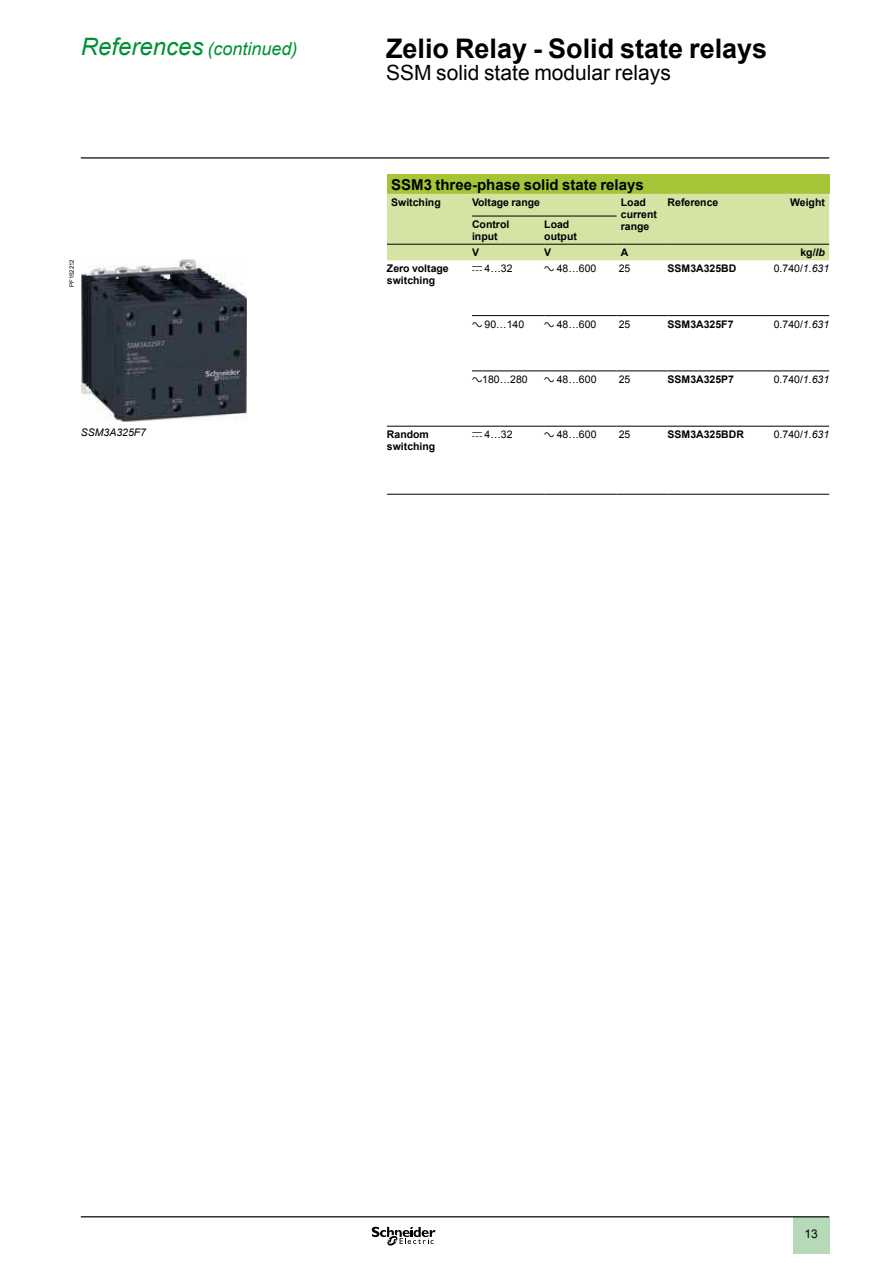
<style>
.page{position:relative;width:893px;height:1263px;background:#fff}
.page>*{position:absolute;margin:0;border:0;box-sizing:border-box;transform-origin:0 0}
.t1{font:700 27px "Arial";color:#000}
.t2{font:21px "Arial";color:#000}
.t3{font:italic 18px "Arial";color:#009037}
.t4{font:700 15px "Arial";color:#000}
.t5{font:12px "Arial";color:#000}
.t6{font:700 10.5px/12px "Arial";color:#000}
.t7{font:10.5px "Arial";color:#000}
.t8{font:italic 10.5px "Arial";color:#000}
.t9{font:6px "Arial";color:#000}
.s1{font-size:24px}
.s2{font-style:italic}
.s3{font-family:"Graph Schneider"}
</style>
<div class="page">
<hr style="left:81px;top:157px;width:748px;height:2px;background:#000">
<div style="left:793px;top:1217px;width:36px;height:37px;background:#b6d9b7"></div>
<hr style="left:81px;top:1216px;width:748px;height:1px;background:#000">
<svg style="left:372px;top:1226px;width:63px;height:20px"></svg>
<div style="left:387px;top:174px;width:442px;height:20px;background:#a4c537"></div>
<div style="left:387px;top:194px;width:442px;height:66px;background:#d5e3a4"></div>
<hr style="left:472px;top:216px;width:72px;height:1px;background:#000">
<hr style="left:544px;top:216px;width:73px;height:1px;background:#000">
<hr style="left:387px;top:244px;width:85px;height:1px;background:#000">
<hr style="left:472px;top:244px;width:72px;height:1px;background:#000">
<hr style="left:544px;top:244px;width:73px;height:1px;background:#000">
<hr style="left:617px;top:244px;width:51px;height:1px;background:#000">
<hr style="left:668px;top:244px;width:93px;height:1px;background:#000">
<hr style="left:761px;top:244px;width:68px;height:1px;background:#000">
<hr style="left:472px;top:315px;width:72px;height:1px;background:#000">
<hr style="left:544px;top:315px;width:73px;height:1px;background:#000">
<hr style="left:617px;top:315px;width:51px;height:1px;background:#000">
<hr style="left:668px;top:315px;width:93px;height:1px;background:#000">
<hr style="left:761px;top:315px;width:68px;height:1px;background:#000">
<hr style="left:472px;top:371px;width:72px;height:1px;background:#000">
<hr style="left:544px;top:371px;width:73px;height:1px;background:#000">
<hr style="left:617px;top:371px;width:51px;height:1px;background:#000">
<hr style="left:668px;top:371px;width:93px;height:1px;background:#000">
<hr style="left:761px;top:371px;width:68px;height:1px;background:#000">
<hr style="left:387px;top:426px;width:85px;height:1px;background:#000">
<hr style="left:472px;top:426px;width:72px;height:1px;background:#000">
<hr style="left:544px;top:426px;width:73px;height:1px;background:#000">
<hr style="left:617px;top:426px;width:51px;height:1px;background:#000">
<hr style="left:668px;top:426px;width:93px;height:1px;background:#000">
<hr style="left:761px;top:426px;width:68px;height:1px;background:#000">
<hr style="left:387px;top:494px;width:85px;height:1px;background:#000">
<hr style="left:472px;top:494px;width:72px;height:1px;background:#000">
<hr style="left:544px;top:494px;width:73px;height:1px;background:#000">
<hr style="left:617px;top:494px;width:51px;height:1px;background:#000">
<hr style="left:668px;top:494px;width:93px;height:1px;background:#000">
<hr style="left:761px;top:494px;width:68px;height:1px;background:#000">
<img style="left:81px;top:259px;width:166px;height:162px">
<h3 class="t3" style="left:81px;top:42px;width:218px"><span class="s1">References</span> (continued)</h3>
<h1 class="t1" style="left:386px;top:38px;width:383px">Zelio Relay - Solid state relays</h1>
<h2 class="t2" style="left:386px;top:65px;width:286px">SSM solid state modular relays</h2>
<p class="t9" style="left:70px;top:287px;width:29px;rotate:-90deg">PF152212</p>
<h3 class="t4" style="left:391px;top:179px;width:254px">SSM3 three-phase solid state relays</h3>
<p class="t6" style="left:391px;top:197px;width:51px">Switching</p>
<p class="t6" style="left:472px;top:197px;width:70px">Voltage range</p>
<p class="t6" style="left:621px;top:197px;width:38px">Load current range</p>
<p class="t6" style="left:668px;top:197px;width:52px">Reference</p>
<p class="t6" style="left:790px;top:197px;width:36px">Weight</p>
<p class="t6" style="left:472px;top:219px;width:39px">Control input</p>
<p class="t6" style="left:544px;top:219px;width:34px">Load output</p>
<p class="t6" style="left:472px;top:247px;width:9px">V</p>
<p class="t6" style="left:544px;top:247px;width:9px">V</p>
<p class="t6" style="left:621px;top:247px;width:9px">A</p>
<p class="t6" style="left:800px;top:247px;width:26px">kg/<span class="s2">lb</span></p>
<p class="t6" style="left:387px;top:263px;width:63px">Zero voltage switching</p>
<p class="t7" style="left:472px;top:265px;width:42px"><span class="s3">c</span> 4…32</p>
<p class="t7" style="left:544px;top:265px;width:54px"><span class="s3">a</span> 48…600</p>
<p class="t7" style="left:619px;top:265px;width:13px">25</p>
<p class="t6" style="left:668px;top:263px;width:70px">SSM3A325BD</p>
<p class="t7" style="left:774px;top:265px;width:57px">0 .740/<span class="s2">1.631</span></p>
<p class="t7" style="left:472px;top:320px;width:54px"><span class="s3">a</span> 90…140</p>
<p class="t7" style="left:544px;top:320px;width:54px"><span class="s3">a</span> 48…600</p>
<p class="t7" style="left:619px;top:320px;width:13px">25</p>
<p class="t6" style="left:668px;top:319px;width:67px">SSM3A325F7</p>
<p class="t7" style="left:774px;top:320px;width:57px">0 .740/<span class="s2">1.631</span></p>
<p class="t7" style="left:472px;top:375px;width:57px"><span class="s3">a</span>180…280</p>
<p class="t7" style="left:544px;top:375px;width:54px"><span class="s3">a</span> 48…600</p>
<p class="t7" style="left:619px;top:375px;width:13px">25</p>
<p class="t6" style="left:668px;top:374px;width:68px">SSM3A325P7</p>
<p class="t7" style="left:774px;top:375px;width:57px">0 .740/<span class="s2">1.631</span></p>
<p class="t8" style="left:81px;top:429px;width:67px">SSM3A325F7</p>
<p class="t7" style="left:472px;top:430px;width:42px"><span class="s3">c</span> 4…32</p>
<p class="t7" style="left:544px;top:430px;width:54px"><span class="s3">a</span> 48…600</p>
<p class="t7" style="left:619px;top:430px;width:13px">25</p>
<p class="t6" style="left:668px;top:429px;width:78px">SSM3A325BDR</p>
<p class="t7" style="left:774px;top:430px;width:57px">0 .740/<span class="s2">1.631</span></p>
<p class="t6" style="left:387px;top:429px;width:50px">Random switching</p>
<p class="t5" style="left:804px;top:1229px;width:15px">13</p>
</div>
